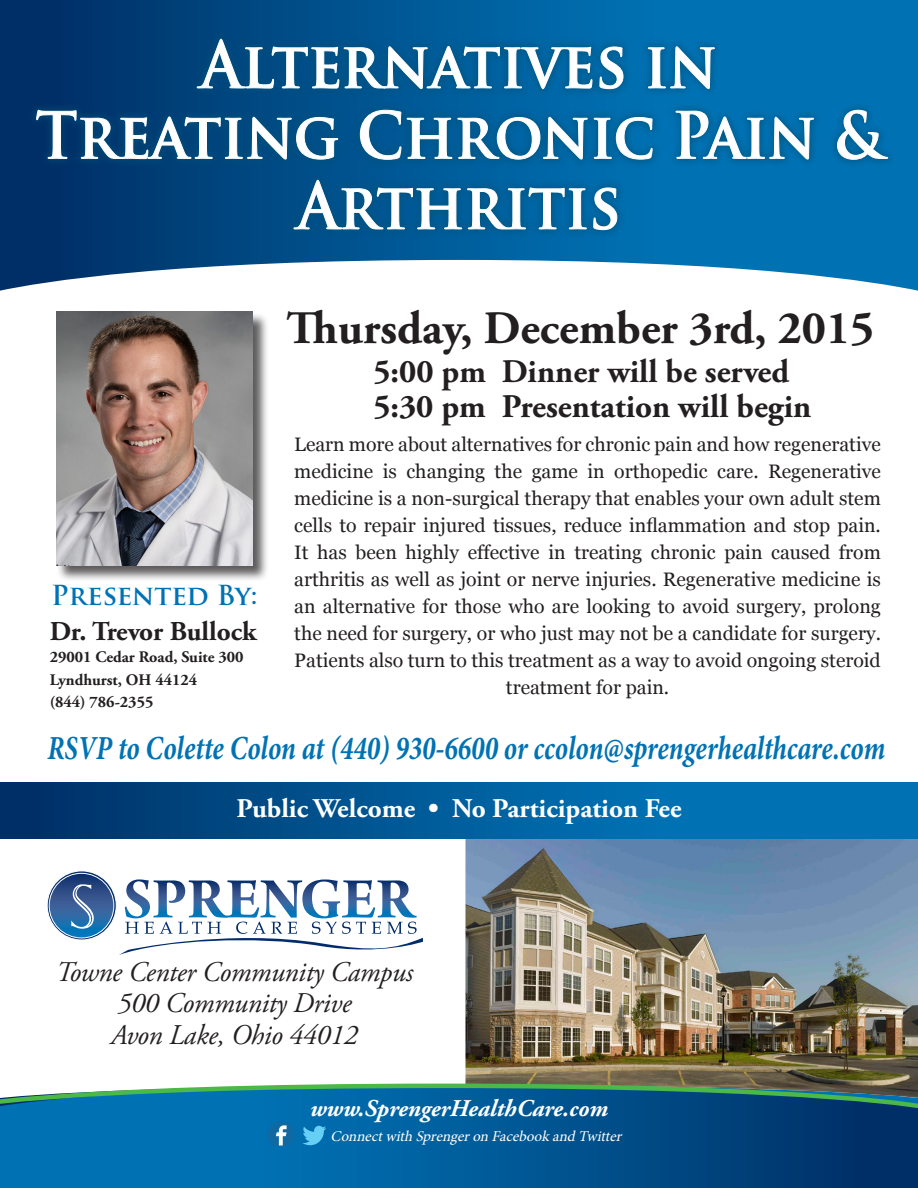
<style>
.page{position:relative;width:918px;height:1188px;background:#fff}
.page>*{position:absolute;margin:0;border:0;box-sizing:border-box;transform-origin:0 0}
.t1{font:700 62.55px/70.5px "Trajan Pro";color:#fff;text-align:center;scale:.93 1}
.t2{font:700 46.5px "Adobe Garamond Pro";color:#231f20}
.t3{font:italic 700 33.6px "Minion Pro";letter-spacing:-.005em;color:#0072b4;scale:.8 1}
.t4{font:700 33px "Adobe Garamond Pro";color:#231f20}
.t5{font:italic 28.5px "Adobe Garamond Pro";letter-spacing:-.01em;color:#231f20}
.t6{font:700 27.15px "Adobe Garamond Pro";color:#231f20}
.t7{font:700 27px "Adobe Garamond Pro";color:#fff}
.t8{font:700 26.85px "Trajan Pro";color:#0072b4}
.t9{font:italic 700 24px "Adobe Garamond Pro";color:#fff}
.t10{font:19.5px/27px "Georgia";color:#231f20;text-align:center}
.t11{font:700 16.05px "Adobe Garamond Pro";color:#231f20}
.t12{font:italic 15px "Minion Pro";color:#fff}
</style>
<div class="page">
<svg style="left:0;top:1113px;width:918px;height:75px;background:#005896"></svg>
<img style="left:465px;top:838px;width:453px;height:243px">
<svg style="left:0;top:1081px;width:918px;height:32px;background:#30798f"></svg>
<svg style="left:119px;top:879px;width:304px;height:76px"></svg>
<svg style="left:47px;top:871px;width:69px;height:69px"></svg>
<div style="left:47px;top:870px;width:70px;height:70px;border:1px solid #fff;border-radius:50%"></div>
<svg style="left:49px;top:873px;width:65px;height:65px;background:#2e619a"></svg>
<div style="left:49px;top:873px;width:65px;height:65px;border:1px solid #fff;border-radius:50%"></div>
<svg style="left:71px;top:884px;width:23px;height:45px"></svg>
<div style="left:56px;top:312px;width:214px;height:270px;background:#231f20;opacity:.73"></div>
<img style="left:56px;top:312px;width:197px;height:253px">
<svg style="left:268px;top:1122px;width:26px;height:23px"></svg>
<svg style="left:302px;top:1126px;width:24px;height:19px"></svg>
<svg style="left:0;top:0;width:918px;height:291px"></svg>
<div style="left:27px;top:30px;width:870px;height:210px;background:#005278;opacity:.66"></div>
<svg style="left:36px;top:0;width:778px;height:160px;background:#0e5f96"></svg>
<svg style="left:837px;top:110px;width:51px;height:50px;background:#1f79ab"></svg>
<svg style="left:293px;top:180px;width:294px;height:50px;background:#1d6b9b"></svg>
<svg style="left:593px;top:187px;width:25px;height:43px"></svg>
<div style="left:0;top:782px;width:918px;height:56px;background:linear-gradient(to right,#00346b,#0080c4)"></div>
<p class="t1" style="left:201px;top:31px;width:557px">Alternatives in</p>
<p class="t1" style="left:36px;top:101px;width:912px">Treating Chronic Pain &amp;<br>Arthritis</p>
<p class="t8" style="left:51px;top:579px;width:208px">Presented By:</p>
<p class="t6" style="left:50px;top:616px;width:208px">Dr. Trevor Bullock</p>
<p class="t11" style="left:50px;top:648px;width:195px">29001 Cedar Road, Suite 300</p>
<p class="t11" style="left:50px;top:670px;width:149px">Lyndhurst, OH 44124</p>
<p class="t11" style="left:50px;top:692px;width:105px">(844) 786-2355</p>
<p class="t2" style="left:287px;top:302px;width:589px">Thursday, December 3rd, 2015</p>
<p class="t4" style="left:373px;top:353px;width:417px">5:00 pm Dinner will be served</p>
<p class="t4" style="left:373px;top:387px;width:439px">5:30 pm Presentation will begin</p>
<p class="t10" style="left:294px;top:432px;width:588px">Learn more about alternatives for chronic pain and how regenerative medicine is changing the game in orthopedic care. Regenerative medicine is a non-surgical therapy that enables your own adult stem cells to repair injured tissues, reduce inflammation and stop pain.<br>It has been highly effective in treating chronic pain caused from arthritis as well as joint or nerve injuries. Regenerative medicine is an alternative for those who are looking to avoid surgery, prolong the need for surgery, or who just may not be a candidate for surgery.<br>Patients also turn to this treatment as a way to avoid ongoing steroid treatment for pain.</p>
<p class="t3" style="left:47px;top:724px;width:1049px">RSVP to Colette Colon at (440) 930-6600 or ccolon@sprengerhealthcare.com</p>
<p class="t7" style="left:236px;top:792px;width:447px">Public Welcome • No Participation Fee</p>
<p class="t5" style="left:56px;top:955px;width:359px">Towne Center Community Campus</p>
<p class="t5" style="left:117px;top:986px;width:236px">500 Community Drive</p>
<p class="t5" style="left:111px;top:1018px;width:248px">Avon Lake, Ohio 44012</p>
<p class="t9" style="left:310px;top:1095px;width:299px">www.SprengerHealthCare.com</p>
<p class="t12" style="left:331px;top:1126px;width:297px">Connectwith Sprengeron FacebookandTwitter</p>
</div>
